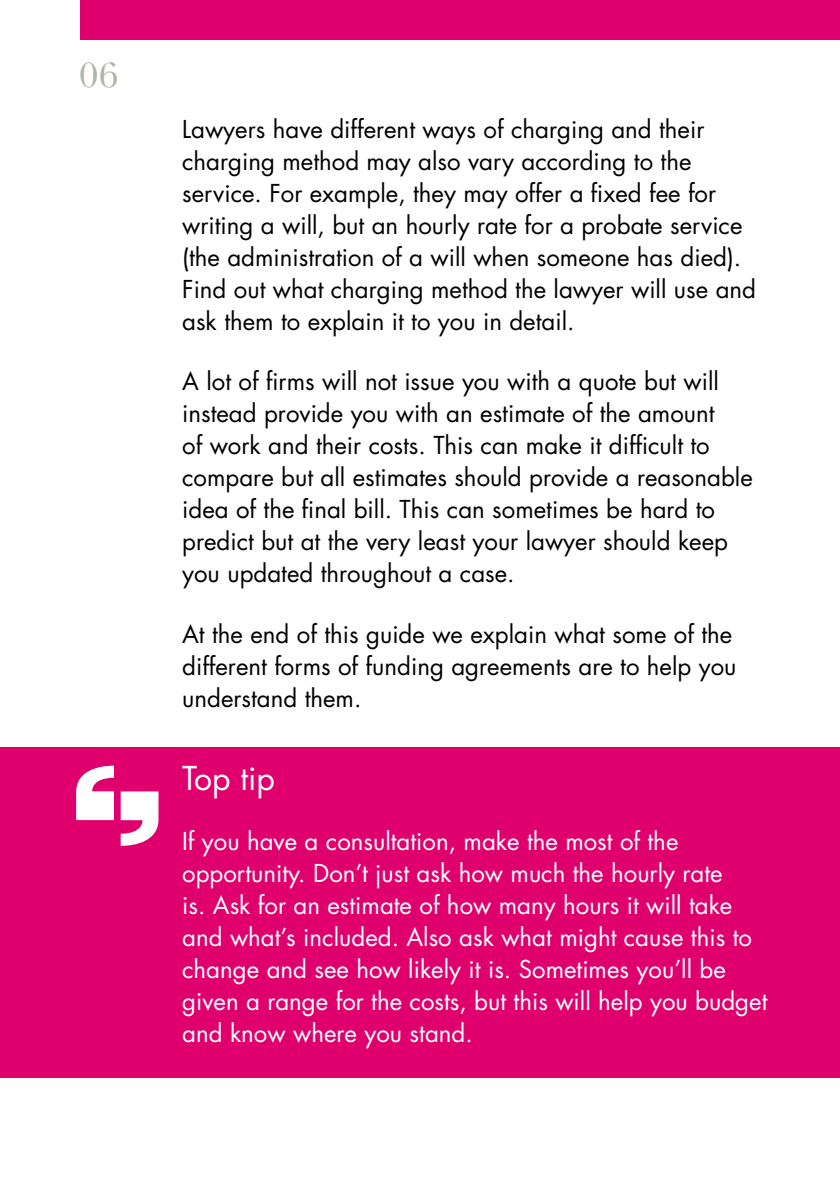
<style>
.page{position:relative;width:840px;height:1191px;background:#fff}
.page>*{position:absolute;margin:0;border:0;box-sizing:border-box;transform-origin:0 0}
.t1{font:36px "Baskerville Cyr Upright";color:#adb6a8}
.t2{font:32px "Futura";color:#fff}
.t3{font:24px/32px "Futura";color:#000}
.t4{font:24px/32px "Futura";color:#fff}
</style>
<div class="page">
<div style="left:80px;top:0;width:759px;height:40px;background:#e0006d"></div>
<div style="left:0;top:747px;width:839px;height:330px;background:#e0006d"></div>
<svg style="left:121px;top:791px;width:37px;height:55px"></svg>
<svg style="left:76px;top:765px;width:38px;height:55px"></svg>
<h1 class="t1" style="left:79px;top:55px;width:41px">06</h1>
<p class="t3" style="left:182px;top:113px;width:575px">Lawyers have different ways of charging and their charging method may also vary according to the service. For example, they may offer a fixed fee for writing a will, but an hourly rate for a probate service (the administration of a will when someone has died).<br>Find out what charging method the lawyer will use and ask them to explain it to you in detail.</p>
<p class="t3" style="left:182px;top:366px;width:571px">A lot of firms will not issue you with a quote but will instead provide you with an estimate of the amount<br>of work and their costs. This can make it difficult to compare but all estimates should provide a reasonable idea of the final bill. This can sometimes be hard to predict but at the very least your lawyer should keep you updated throughout a case.</p>
<p class="t3" style="left:182px;top:618px;width:555px">At the end of this guide we explain what some of the different forms of funding agreements are to help you understand them.</p>
<h2 class="t2" style="left:182px;top:757px;width:94px">Top tip</h2>
<p class="t4" style="left:182px;top:825px;width:586px">If you have a consultation, make the most of the opportunity. Don’t just ask how much the hourly rate<br>is. Ask for an estimate of how many hours it will take and what’s included. Also ask what might cause this to change and see how likely it is. Sometimes you’ll be given a range for the costs, but this will help you budget and know where you stand.</p>
</div>
